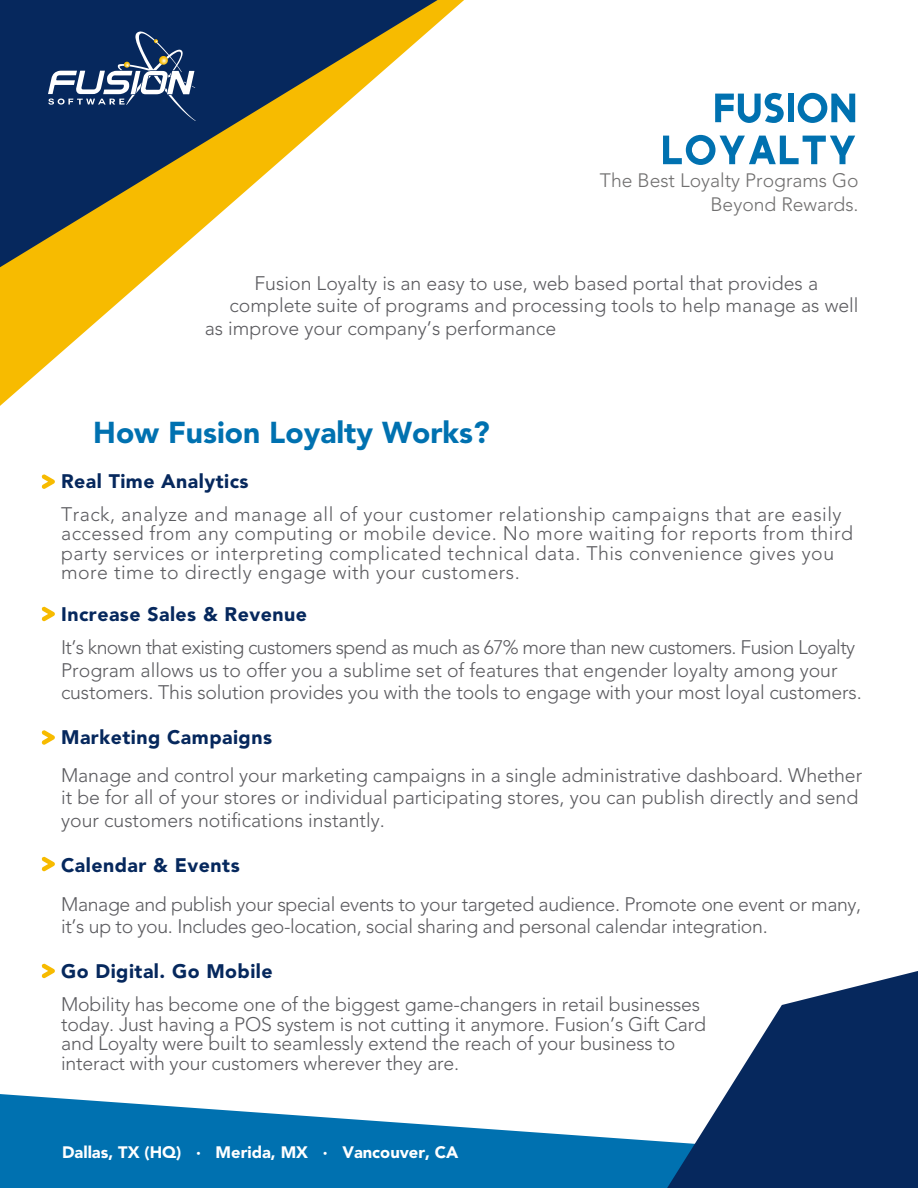
<style>
.page{position:relative;width:918px;height:1188px;background:#fff}
.page>*{position:absolute;margin:0;border:0;box-sizing:border-box;transform-origin:0 0}
.t1{font:700 57.9px/42px "MOMCAKE";letter-spacing:.01em;color:#0071b0;text-align:right}
.t2{font:900 30px "Avenir LT Std";color:#0071b0}
.t3{font:300 19.5px/22.5px "Avenir LT Std";letter-spacing:-.005em;color:#5b5b5f}
.t4{font:300 19.5px/19.5px "Avenir LT Std";letter-spacing:.025em;color:#5b5b5f}
.t5{font:900 19.5px "Avenir LT Std";letter-spacing:.025em;color:#06285d}
.t6{font:300 19.35px/23.1px "Avenir LT Std";color:#706f6f;text-align:right}
.t7{font:900 16.5px "Avenir LT Std";color:#fff}
</style>
<div class="page">
<svg style="left:0;top:1094px;width:667px;height:94px;fill:#0071b0"></svg>
<svg style="left:0;top:0;width:464px;height:406px"></svg>
<svg style="left:0;top:0;width:438px;height:267px"></svg>
<svg style="left:667px;top:971px;width:251px;height:217px;fill:#06285d"></svg>
<svg style="left:48px;top:31px;width:148px;height:90px;background:#324d78"></svg>
<svg style="left:41px;top:474px;width:14px;height:15px"></svg>
<svg style="left:41px;top:606px;width:14px;height:15px"></svg>
<svg style="left:41px;top:730px;width:14px;height:15px"></svg>
<svg style="left:41px;top:857px;width:14px;height:14px"></svg>
<svg style="left:41px;top:963px;width:14px;height:15px"></svg>
<h1 class="t1" style="left:663px;top:81px;width:197px">Fusion<br>Loyalty</h1>
<p class="t6" style="left:600px;top:169px;width:260px">The Best Loyalty Programs Go<br>Beyond Rewards.</p>
<p class="t3" style="left:254px;top:272px;width:565px">Fusion Loyalty is an easy to use, web based portal that provides a</p>
<p class="t3" style="left:230px;top:294px;width:631px">complete suite of programs and processing tools to help manage as well</p>
<p class="t3" style="left:205px;top:317px;width:353px">as improve your company’s performance</p>
<h2 class="t2" style="left:93px;top:414px;width:398px">How Fusion Loyalty Works?</h2>
<p class="t5" style="left:61px;top:469px;width:189px">Real Time Analytics</p>
<p class="t4" style="left:61px;top:504px;width:793px">Track, analyze and manage all of your customer relationship campaigns that are easily accessed from any computing or mobile device. No more waiting for reports from third party services or interpreting complicated technical data. This convenience gives you more time to directly engage with your customers.</p>
<p class="t5" style="left:61px;top:603px;width:247px">Increase Sales &amp; Revenue</p>
<p class="t3" style="left:61px;top:636px;width:802px">It’s known that existing customers spend as much as 67% more than new customers. Fusion Loyalty<br>Program allows us to offer you a sublime set of features that engender loyalty among your customers. This solution provides you with the tools to engage with your most loyal customers.</p>
<p class="t5" style="left:61px;top:726px;width:213px">Marketing Campaigns</p>
<p class="t3" style="left:61px;top:764px;width:803px">Manage and control your marketing campaigns in a single administrative dashboard. Whether it be for all of your stores or individual participating stores, you can publish directly and send your customers notifications instantly.</p>
<p class="t5" style="left:61px;top:853px;width:180px">Calendar &amp; Events</p>
<p class="t3" style="left:61px;top:893px;width:802px">Manage and publish your special events to your targeted audience. Promote one event or many, it’s up to you. Includes geo-location, social sharing and personal calendar integration.</p>
<p class="t5" style="left:61px;top:960px;width:213px">Go Digital. Go Mobile</p>
<p class="t3" style="left:61px;top:995px;width:646px;line-height:19.5px">Mobility has become one of the biggest game-changers in retail businesses today. Just having a POS system is not cutting it anymore. Fusion’s Gift Card and Loyalty were built to seamlessly extend the reach of your business to interact with your customers wherever they are.</p>
<p class="t7" style="left:62px;top:1142px;width:398px">Dallas, TX (HQ) · Merida, MX · Vancouver, CA</p>
</div>
